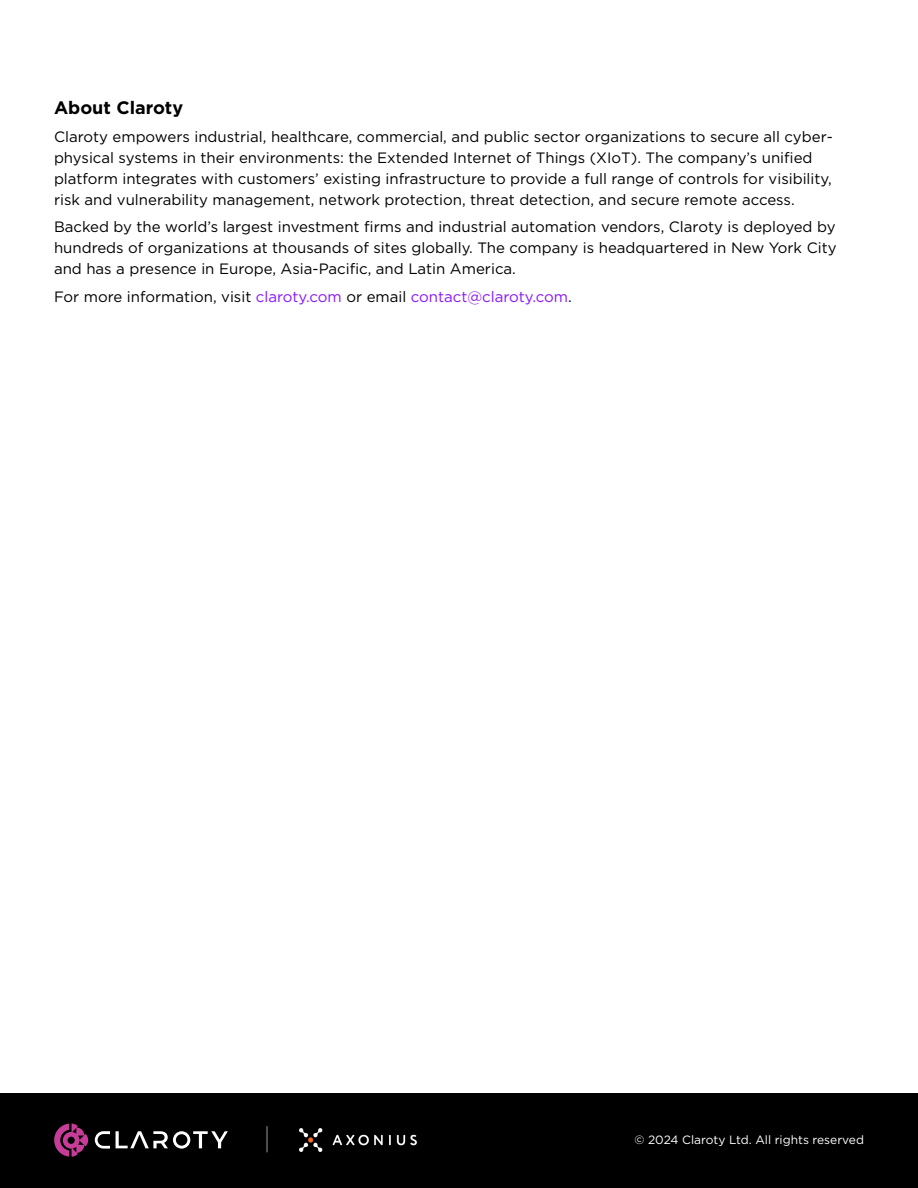
<style>
.page{position:relative;width:918px;height:1188px;background:#fff}
.page>*{position:absolute;margin:0;border:0;box-sizing:border-box;transform-origin:0 0}
.H3_Section_Title{font:700 18px "Gotham";color:#000}
.H3_Section_Title-2{font:15px/21px "Gotham";color:#000}
.t1{font:12px "Gotham";color:#fff}
.s1{color:#8815ff}
</style>
<div class="page">
<div style="left:0;top:1094px;width:918px;height:94px;background:#000"></div>
<svg style="left:116px;top:1131px;width:112px;height:18px"></svg>
<svg style="left:54px;top:1123px;width:56px;height:34px"></svg>
<img style="left:300px;top:1128px;width:117px;height:23px">
<svg style="left:267px;top:1126px;width:1px;height:26px"></svg>
<p class="H3_Section_Title" style="left:54px;top:96px;width:131px">About Claroty</p>
<p class="H3_Section_Title-2" style="left:54px;top:126px;width:780px">Claroty empowers industrial, healthcare, commercial, and public sector organizations to secure all cyber&shy;physical systems in their environments: the Extended Internet of Things (XIoT). The company’s unified platform integrates with customers’ existing infrastructure to provide a full range of controls for visibility, risk and vulnerability management, network protection, threat detection, and secure remote access.</p>
<p class="H3_Section_Title-2" style="left:54px;top:216px;width:784px;text-align:justify">Backed by the world’s largest investment firms and industrial automation vendors, Claroty is deployed by hundreds of organizations at thousands of sites globally. The company is headquartered in New York City and has a presence in Europe, Asia-Pacific, and Latin America.</p>
<p class="H3_Section_Title-2" style="left:54px;top:286px;width:519px">For more information, visit <span class="s1">claroty.com</span> or email <span class="s1">contact@claroty.com</span>.</p>
<p class="t1" style="left:634px;top:1132px;width:231px">© 2024 Claroty Ltd. All rights reserved</p>
</div>
